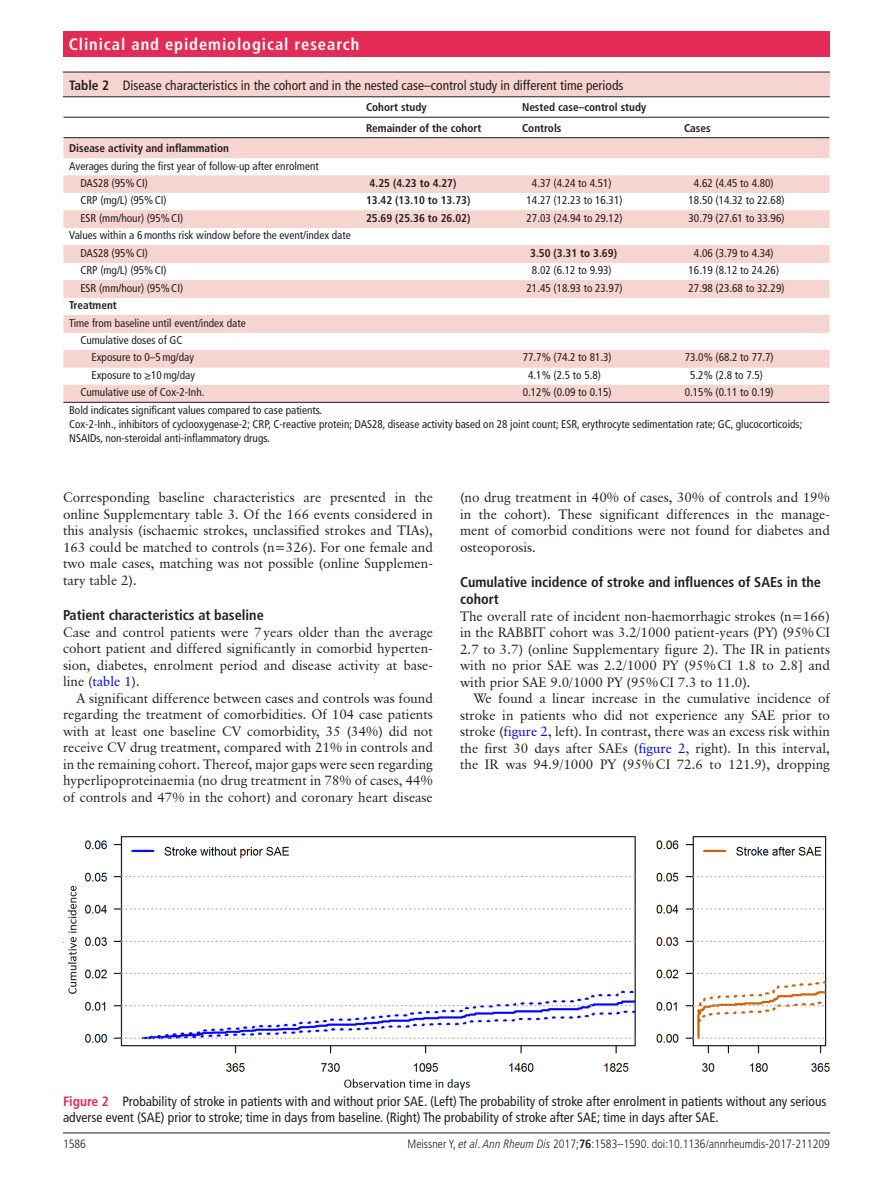
<style>
.page{position:relative;width:893px;height:1191px;background:#fff}
.page>*{position:absolute;margin:0;border:0;box-sizing:border-box;transform-origin:0 0}
.t1{font:700 condensed 16.5px "Frutiger LT Pro";letter-spacing:.055em;color:#fff}
.t2{font:700 condensed 14.25px/17.2px "Frutiger LT Pro";color:#231f20}
.t3{font:13.5px/16.5px "Classical Garamond BT";color:#231f20;text-align:justify}
.t4{font:condensed 13.5px/16.5px "Frutiger LT Pro";color:#231f20}
.t5{font:300 condensed 12px "Frutiger LT Pro";color:#231f20}
.t6{font:condensed 11.25px/17.4px "Frutiger LT Pro";color:#231f20}
.t7{font:700 condensed 11.25px "Frutiger LT Pro";color:#231f20}
.s1{font-weight:700}
.s2{color:#00f}
.s3{font-weight:700;color:#e42b56}
.s4{font-style:italic}
</style>
<div class="page">
<hr style="left:63px;top:1132px;width:767px;height:1px;background:#231f20">
<div style="left:63px;top:31px;width:767px;height:25px;background:#e42b56"></div>
<img style="left:67px;top:836px;width:762px;height:253px">
<div style="left:63px;top:72px;width:767px;height:370px;background:#f6d4cf"></div>
<hr style="left:63px;top:72px;width:767px;height:1px;background:#231f20">
<div style="left:64px;top:97px;width:766px;height:344px;background:#fff"></div>
<svg style="left:64px;top:138px;width:766px;height:264px"></svg>
<hr style="left:63px;top:96px;width:297px;height:1px;background:#231f20">
<hr style="left:360px;top:96px;width:156px;height:1px;background:#231f20">
<hr style="left:516px;top:96px;width:162px;height:1px;background:#231f20">
<hr style="left:678px;top:96px;width:152px;height:1px;background:#231f20">
<hr style="left:63px;top:117px;width:297px;height:1px;background:#231f20">
<hr style="left:63px;top:137px;width:297px;height:1px;background:#231f20">
<hr style="left:360px;top:117px;width:156px;height:1px;background:#231f20">
<hr style="left:360px;top:137px;width:156px;height:1px;background:#231f20">
<hr style="left:516px;top:117px;width:162px;height:1px;background:#231f20">
<hr style="left:516px;top:137px;width:162px;height:1px;background:#231f20">
<hr style="left:678px;top:117px;width:152px;height:1px;background:#231f20">
<hr style="left:678px;top:137px;width:152px;height:1px;background:#231f20">
<hr style="left:63px;top:402px;width:297px;height:1px;background:#231f20">
<hr style="left:360px;top:402px;width:156px;height:1px;background:#231f20">
<hr style="left:516px;top:402px;width:162px;height:1px;background:#231f20">
<hr style="left:678px;top:402px;width:152px;height:1px;background:#231f20">
<svg style="left:63px;top:97px;width:1px;height:305px"></svg>
<hr style="left:63px;top:402px;width:1px;height:40px;background:#fff">
<hr style="left:63px;top:413px;width:773px;height:1px;background:#fff">
<hr style="left:63px;top:441px;width:773px;height:2px;background:#fff">
<p class="t1" style="left:69px;top:34px;width:292px">Clinical and epidemiological research</p>
<p class="t4" style="left:69px;top:78px;width:556px"><span class="s1">Table 2</span> Disease characteristics in the cohort and in the nested case–control study in different time periods</p>
<p class="t7" style="left:366px;top:101px;width:62px">Cohort study</p>
<p class="t7" style="left:522px;top:101px;width:126px">Nested case–control study</p>
<p class="t7" style="left:366px;top:121px;width:117px">Remainder of the cohort</p>
<p class="t7" style="left:522px;top:121px;width:41px">Controls</p>
<p class="t7" style="left:684px;top:121px;width:28px">Cases</p>
<p class="t7" style="left:69px;top:141px;width:161px">Disease activity and inflammation</p>
<p class="t6" style="left:80px;top:157px;width:240px;text-indent:-11px">Averages during the first year of follow-up after enrolment<br>DAS28 (95%CI)</p>
<p class="t7" style="left:370px;top:176px;width:88px">4.25 (4.23 to 4.27)</p>
<p class="t6" style="left:532px;top:174px;width:81px">4.37 (4.24 to 4.51)</p>
<p class="t6" style="left:694px;top:174px;width:81px">4.62 (4.45 to 4.80)</p>
<p class="t6" style="left:80px;top:192px;width:88px">CRP (mg/L) (95%CI)</p>
<p class="t7" style="left:366px;top:194px;width:106px">13.42 (13.10 to 13.73)</p>
<p class="t6" style="left:527px;top:192px;width:98px">14.27 (12.23 to 16.31)</p>
<p class="t6" style="left:689px;top:192px;width:98px">18.50 (14.32 to 22.68)</p>
<p class="t6" style="left:80px;top:209px;width:104px">ESR (mm/hour) (95%CI)</p>
<p class="t7" style="left:366px;top:211px;width:106px">25.69 (25.36 to 26.02)</p>
<p class="t6" style="left:527px;top:209px;width:98px">27.03 (24.94 to 29.12)</p>
<p class="t6" style="left:689px;top:209px;width:98px">30.79 (27.61 to 33.96)</p>
<p class="t6" style="left:80px;top:227px;width:272px;text-indent:-11px">Values within a 6months risk window before the event/index date<br>DAS28 (95%CI)</p>
<p class="t7" style="left:530px;top:246px;width:88px">3.50 (3.31 to 3.69)</p>
<p class="t6" style="left:694px;top:244px;width:81px">4.06 (3.79 to 4.34)</p>
<p class="t6" style="left:80px;top:262px;width:88px">CRP (mg/L) (95%CI)</p>
<p class="t6" style="left:532px;top:262px;width:81px">8.02 (6.12 to 9.93)</p>
<p class="t6" style="left:689px;top:262px;width:92px">16.19 (8.12 to 24.26)</p>
<p class="t6" style="left:80px;top:279px;width:104px">ESR (mm/hour) (95%CI)</p>
<p class="t6" style="left:527px;top:279px;width:98px">21.45 (18.93 to 23.97)</p>
<p class="t6" style="left:689px;top:279px;width:98px">27.98 (23.68 to 32.29)</p>
<p class="t7" style="left:69px;top:298px;width:49px">Treatment</p>
<p class="t6" style="left:69px;top:314px;width:178px">Time from baseline until event/index date</p>
<p class="t6" style="left:80px;top:331px;width:104px">Cumulative doses of GC</p>
<p class="t6" style="left:92px;top:349px;width:104px">Exposure to 0–5mg/day</p>
<p class="t6" style="left:523px;top:349px;width:90px">77.7% (74.2 to 81.3)</p>
<p class="t6" style="left:685px;top:349px;width:90px">73.0% (68.2 to 77.7)</p>
<p class="t6" style="left:92px;top:366px;width:105px">Exposure to ≥10mg/day</p>
<p class="t6" style="left:528px;top:366px;width:74px">4.1% (2.5 to 5.8)</p>
<p class="t6" style="left:690px;top:366px;width:74px">5.2% (2.8 to 7.5)</p>
<p class="t6" style="left:80px;top:384px;width:126px">Cumulative use of Cox-2-Inh.</p>
<p class="t6" style="left:523px;top:384px;width:90px">0.12% (0.09 to 0.15)</p>
<p class="t6" style="left:685px;top:384px;width:90px">0.15% (0.11 to 0.19)</p>
<p class="t6" style="left:69px;top:403px;width:735px;line-height:14.2px">Bold indicates significant values compared to case patients.<br>Cox-2-Inh., inhibitors of cyclooxygenase-2; CRP, C-reactive protein; DAS28, disease activity based on 28 joint count; ESR, erythrocyte sedimentation rate; GC, glucocorticoids;<br>NSAIDs, non-steroidal anti-inflammatory drugs.</p>
<p class="t3" style="left:63px;top:489px;width:371px">Corresponding baseline characteristics are presented in the online Supplementary table 3. Of the 166 events considered in this analysis (ischaemic strokes, unclassified strokes and TIAs), 163 could be matched to controls (n=326). For one female and two male cases, matching was not possible (online Supplemen&shy;tary table 2).</p>
<p class="t2" style="left:63px;top:606px;width:202px">Patient characteristics at baseline</p>
<p class="t3" style="left:63px;top:623px;width:371px">Case and control patients were 7years older than the average cohort patient and differed significantly in comorbid hyperten&shy;sion, diabetes, enrolment period and disease activity at base&shy;line (<span class="s2">table 1</span>).</p>
<p class="t3" style="left:63px;top:689px;width:371px;text-indent:14px">A significant difference between cases and controls was found regarding the treatment of comorbidities. Of 104 case patients with at least one baseline CV comorbidity, 35 (34%) did not receive CV drug treatment, compared with 21% in controls and in the remaining cohort. Thereof, major gaps were seen regarding hyperlipoproteinaemia (no drug treatment in 78% of cases, 44% of controls and 47% in the cohort) and coronary heart disease</p>
<p class="t3" style="left:460px;top:489px;width:371px">(no drug treatment in 40% of cases, 30% of controls and 19% in the cohort). These significant differences in the manage&shy;ment of comorbid conditions were not found for diabetes and osteoporosis.</p>
<p class="t2" style="left:460px;top:573px;width:362px">Cumulative incidence of stroke and influences of SAEs in the cohort</p>
<p class="t3" style="left:460px;top:607px;width:371px">The overall rate of incident non-haemorrhagic strokes (n=166) in the RABBIT cohort was 3.2/1000 patient-years (PY) (95%CI 2.7 to 3.7) (online Supplementary figure 2). The IR in patients with no prior SAE was 2.2/1000 PY (95%CI 1.8 to 2.8] and with prior SAE 9.0/1000 PY (95%CI 7.3 to 11.0).</p>
<p class="t3" style="left:460px;top:690px;width:371px;text-indent:14px">We found a linear increase in the cumulative incidence of stroke in patients who did not experience any SAE prior to stroke (<span class="s2">figure 2</span>, left). In contrast, there was an excess risk within the first 30 days after SAEs (<span class="s2">figure 2</span>, right). In this interval, the IR was 94.9/1000 PY (95%CI 72.6 to 121.9), dropping</p>
<p class="t4" style="left:63px;top:1092px;width:765px"><span class="s3">Figure 2</span> Probability of stroke in patients with and without prior SAE. (Left) The probability of stroke after enrolment in patients without any serious adverse event (SAE) prior to stroke; time in days from baseline. (Right) The probability of stroke after SAE; time in days after SAE.</p>
<p class="t5" style="left:63px;top:1136px;width:25px">1586</p>
<p class="t5" style="left:407px;top:1136px;width:424px">Meissner Y, <span class="s4">et al</span>. <span class="s4">Ann Rheum Dis</span> 2017;<span class="s1">76</span>:1583–1590. doi:10.1136/annrheumdis-2017-211209</p>
</div>
